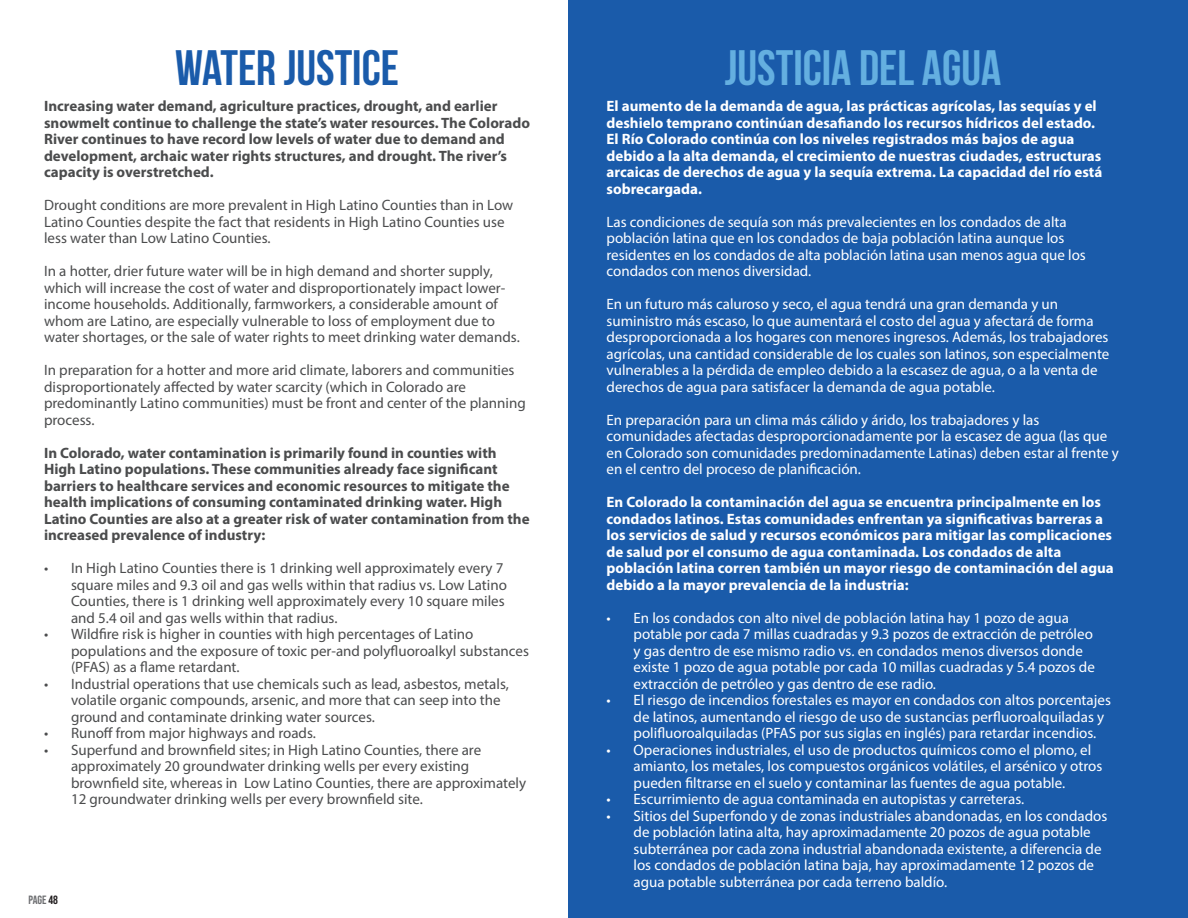
<style>
.page{position:relative;width:1188px;height:918px;background:#fff}
.page>*{position:absolute;margin:0;border:0;box-sizing:border-box;transform-origin:0 0}
.t1{font:700 49.5px "Bebas Neue";color:#64afe0}
.t2{font:700 49.5px "Bebas Neue";color:#1a5baa}
.t3{font:15px/16.5px "Myriad Pro";color:#fff}
.t4{font:15px/16.5px "Myriad Pro";color:#4b4c4d}
.t5{font:700 15px/16.5px "Myriad Pro";color:#fff}
.t6{font:700 15px/16.5px "Myriad Pro";color:#4b4c4d}
.t7{font:12px "Bebas Neue";color:#6c6d70}
.s1{color:#231f20}
</style>
<div class="page">
<div style="left:568px;top:0;width:620px;height:918px;background:#1a5baa"></div>
<h1 class="t2" style="left:175px;top:40px;width:226px">WATER JUSTICE</h1>
<p class="t6" style="left:44px;top:98px;width:487px">Increasing water demand, agriculture practices, drought, and earlier snowmelt continue to challenge the state’s water resources. The Colorado River continues to have record low levels of water due to demand and development, archaic water rights structures, and drought. The river’s capacity is overstretched.</p>
<p class="t4" style="left:44px;top:197px;width:471px">Drought conditions are more prevalent in High Latino Counties than in Low<br>Latino Counties despite the fact that residents in High Latino Counties use less water than Low Latino Counties.</p>
<p class="t4" style="left:44px;top:263px;width:477px">In a hotter, drier future water will be in high demand and shorter supply, which will increase the cost of water and disproportionately impact lower&shy;income households. Additionally, farmworkers, a considerable amount of whom are Latino, are especially vulnerable to loss of employment due to water shortages, or the sale of water rights to meet drinking water demands.</p>
<p class="t4" style="left:44px;top:362px;width:483px">In preparation for a hotter and more arid climate, laborers and communities disproportionately affected by water scarcity (which in Colorado are predominantly Latino communities) must be front and center of the planning process.</p>
<p class="t6" style="left:44px;top:444px;width:487px">In Colorado, water contamination is primarily found in counties with High Latino populations. These communities already face significant barriers to healthcare services and economic resources to mitigate the health implications of consuming contaminated drinking water. High Latino Counties are also at a greater risk of water contamination from the increased prevalence of industry:</p>
<p class="t4" style="left:71px;top:560px;width:437px;text-indent:-27px">• In High Latino Counties there is 1 drinking well approximately every 7 square miles and 9.3 oil and gas wells within that radius vs. Low Latino Counties, there is 1 drinking well approximately every 10 square miles and 5.4 oil and gas wells within that radius.</p>
<p class="t4" style="left:71px;top:626px;width:459px;text-indent:-27px">• Wildfire risk is higher in counties with high percentages of Latino populations and the exposure of toxic per-and polyfluoroalkyl substances (PFAS) as a flame retardant.</p>
<p class="t4" style="left:71px;top:675px;width:439px;text-indent:-27px">• Industrial operations that use chemicals such as lead, asbestos, metals, volatile organic compounds, arsenic, and more that can seep into the ground and contaminate drinking water sources.</p>
<p class="t4" style="left:44px;top:725px;width:273px">• Runoff from major highways and roads.</p>
<p class="t4" style="left:71px;top:741px;width:457px;text-indent:-27px">• Superfund and brownfield sites; in High Latino Counties, there are approximately 20 groundwater drinking wells per every existing brownfield site, whereas in Low Latino Counties, there are approximately 12 groundwater drinking wells per every brownfield site.</p>
<p class="t7" style="left:28px;top:893px;width:31px">PAGE <span class="s1">48</span></p>
<h1 class="t1" style="left:725px;top:40px;width:278px">JUSTICIA DEL AGUA</h1>
<p class="t5" style="left:607px;top:98px;width:497px">El aumento de la demanda de agua, las prácticas agrícolas, las sequías y el deshielo temprano continúan desafiando los recursos hídricos del estado.<br>El Río Colorado continúa con los niveles registrados más bajos de agua debido a la alta demanda, el crecimiento de nuestras ciudades, estructuras arcaicas de derechos de agua y la sequía extrema. La capacidad del río está sobrecargada.</p>
<p class="t3" style="left:607px;top:213px;width:481px">Las condiciones de sequía son más prevalecientes en los condados de alta población latina que en los condados de baja población latina aunque los residentes en los condados de alta población latina usan menos agua que los condados con menos diversidad.</p>
<p class="t3" style="left:607px;top:296px;width:504px">En un futuro más caluroso y seco, el agua tendrá una gran demanda y un suministro más escaso, lo que aumentará el costo del agua y afectará de forma desproporcionada a los hogares con menores ingresos. Además, los trabajadores agrícolas, una cantidad considerable de los cuales son latinos, son especialmente vulnerables a la pérdida de empleo debido a la escasez de agua, o a la venta de derechos de agua para satisfacer la demanda de agua potable.</p>
<p class="t3" style="left:607px;top:411px;width:514px">En preparación para un clima más cálido y árido, los trabajadores y las comunidades afectadas desproporcionadamente por la escasez de agua (las que en Colorado son comunidades predominadamente Latinas) deben estar al frente y en el centro del proceso de planificación.</p>
<p class="t5" style="left:607px;top:494px;width:509px">En Colorado la contaminación del agua se encuentra principalmente en los condados latinos. Estas comunidades enfrentan ya significativas barreras a los servicios de salud y recursos económicos para mitigar las complicaciones de salud por el consumo de agua contaminada. Los condados de alta población latina corren también un mayor riesgo de contaminación del agua debido a la mayor prevalencia de la industria:</p>
<p class="t3" style="left:634px;top:609px;width:463px;text-indent:-27px">• En los condados con alto nivel de población latina hay 1 pozo de agua potable por cada 7 millas cuadradas y 9.3 pozos de extracción de petróleo y gas dentro de ese mismo radio vs. en condados menos diversos donde existe 1 pozo de agua potable por cada 10 millas cuadradas y 5.4 pozos de extracción de petróleo y gas dentro de ese radio.</p>
<p class="t3" style="left:634px;top:692px;width:479px;text-indent:-27px">• El riesgo de incendios forestales es mayor en condados con altos porcentajes de latinos, aumentando el riesgo de uso de sustancias perfluoroalquiladas y polifluoroalquiladas (PFAS por sus siglas en inglés) para retardar incendios.</p>
<p class="t3" style="left:634px;top:741px;width:470px;text-indent:-27px">• Operaciones industriales, el uso de productos químicos como el plomo, el amianto, los metales, los compuestos orgánicos volátiles, el arsénico y otros pueden filtrarse en el suelo y contaminar las fuentes de agua potable.</p>
<p class="t3" style="left:607px;top:791px;width:419px">• Escurrimiento de agua contaminada en autopistas y carreteras.</p>
<p class="t3" style="left:634px;top:807px;width:475px;text-indent:-27px">• Sitios del Superfondo y de zonas industriales abandonadas, en los condados de población latina alta, hay aproximadamente 20 pozos de agua potable subterránea por cada zona industrial abandonada existente, a diferencia de los condados de población latina baja, hay aproximadamente 12 pozos de agua potable subterránea por cada terreno baldío.</p>
</div>
